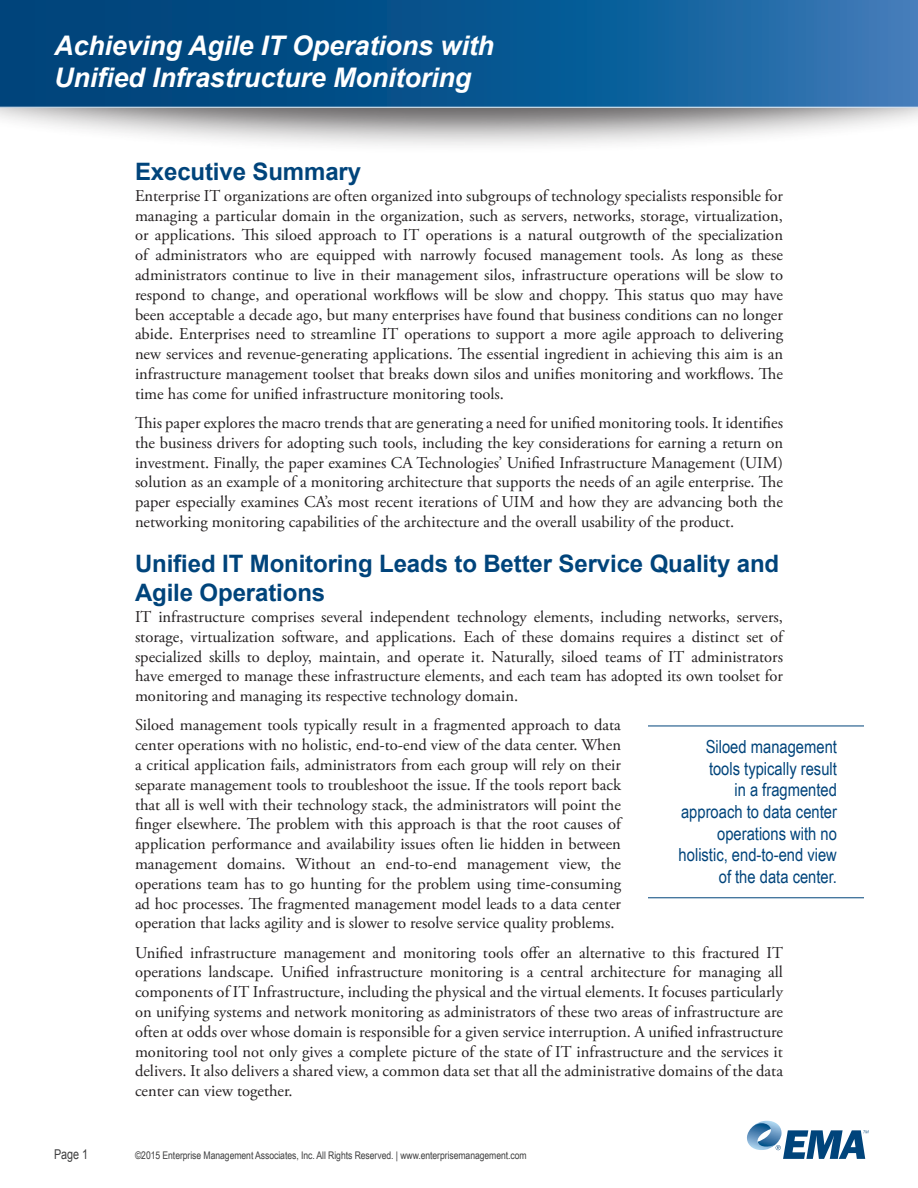
<style>
.page{position:relative;width:918px;height:1188px;background:#fff}
.page>*{position:absolute;margin:0;border:0;box-sizing:border-box;transform-origin:0 0}
.t1{font:italic 700 27px/32.4px "Arial";letter-spacing:-.005em;color:#fff}
.Heading_1{font:700 24px/28.8px "Arial";letter-spacing:-.005em;color:#00447b}
.Pull_quote{font:18px/21.6px "Arial Narrow";color:#00447b;text-align:right}
.t2{font:16.5px/19.8px "Adobe Garamond Pro";color:#231f20;text-align:justify}
.t3{font:13.5px "Arial";color:#3e3e3f;scale:.8 1}
.t4{font:10.5px "Arial Narrow";letter-spacing:-.005em;color:#3e3e3f}
</style>
<div class="page">
<div style="left:0;top:0;width:918px;height:155px;background:#231f20;opacity:.75"></div>
<svg style="left:0;top:0;width:918px;height:108px"></svg>
<svg style="left:747px;top:1121px;width:122px;height:38px"></svg>
<hr style="left:648px;top:726px;width:216px;height:1px;background:#00447b">
<hr style="left:648px;top:898px;width:216px;height:1px;background:#00447b">
<h1 class="t1" style="left:54px;top:30px;width:442px">Achieving Agile IT Operations with<br>Unified Infrastructure Monitoring</h1>
<p class="Heading_1" style="left:135px;top:157px;width:228px">Executive Summary</p>
<p class="t2" style="left:135px;top:186px;width:650px">Enterprise IT organizations are often organized into subgroups of technology specialists responsible for managing a particular domain in the organization, such as servers, networks, storage, virtualization, or applications. This siloed approach to IT operations is a natural outgrowth of the specialization of administrators who are equipped with narrowly focused management tools. As long as these administrators continue to live in their management silos, infrastructure operations will be slow to respond to change, and operational workflows will be slow and choppy. This status quo may have been acceptable a decade ago, but many enterprises have found that business conditions can no longer abide. Enterprises need to streamline IT operations to support a more agile approach to delivering new services and revenue-generating applications. The essential ingredient in achieving this aim is an infrastructure management toolset that breaks down silos and unifies monitoring and workflows. The time has come for unified infrastructure monitoring tools.</p>
<p class="t2" style="left:135px;top:413px;width:650px">This paper explores the macro trends that are generating a need for unified monitoring tools. It identifies the business drivers for adopting such tools, including the key considerations for earning a return on investment. Finally, the paper examines CA Technologies’ Unified Infrastructure Management (UIM) solution as an example of a monitoring architecture that supports the needs of an agile enterprise. The paper especially examines CA’s most recent iterations of UIM and how they are advancing both the networking monitoring capabilities of the architecture and the overall usability of the product.</p>
<p class="Heading_1" style="left:135px;top:550px;width:646px">Unified IT Monitoring Leads to Better Service Quality and<br>Agile Operations</p>
<p class="t2" style="left:135px;top:607px;width:650px">IT infrastructure comprises several independent technology elements, including networks, servers, storage, virtualization software, and applications. Each of these domains requires a distinct set of specialized skills to deploy, maintain, and operate it. Naturally, siloed teams of IT administrators have emerged to manage these infrastructure elements, and each team has adopted its own toolset for monitoring and managing its respective technology domain.</p>
<p class="t2" style="left:135px;top:716px;width:488px">Siloed management tools typically result in a fragmented approach to data center operations with no holistic, end-to-end view of the data center. When a critical application fails, administrators from each group will rely on their separate management tools to troubleshoot the issue. If the tools report back that all is well with their technology stack, the administrators will point the finger elsewhere. The problem with this approach is that the root causes of application performance and availability issues often lie hidden in between management domains. Without an end-to-end management view, the operations team has to go hunting for the problem using time-consuming ad hoc processes. The fragmented management model leads to a data center operation that lacks agility and is slower to resolve service quality problems.</p>
<p class="t2" style="left:135px;top:943px;width:650px">Unified infrastructure management and monitoring tools offer an alternative to this fractured IT operations landscape. Unified infrastructure monitoring is a central architecture for managing all components of IT Infrastructure, including the physical and the virtual elements. It focuses particularly on unifying systems and network monitoring as administrators of these two areas of infrastructure are often at odds over whose domain is responsible for a given service interruption. A unified infrastructure monitoring tool not only gives a complete picture of the state of IT infrastructure and the services it delivers. It also delivers a shared view, a common data set that all the administrative domains of the data center can view together.</p>
<p class="Pull_quote" style="left:679px;top:735px;width:160px">Siloed management tools typically result<br>in a fragmented approach to data center operations with no holistic, end-to-end view of the data center.</p>
<p class="t3" style="left:54px;top:1145px;width:44px">Page 1</p>
<p class="t4" style="left:135px;top:1147px;width:393px">©2015 Enterprise Management Associates, Inc. All Rights Reserved. | www.enterprisemanagement.com</p>
</div>
